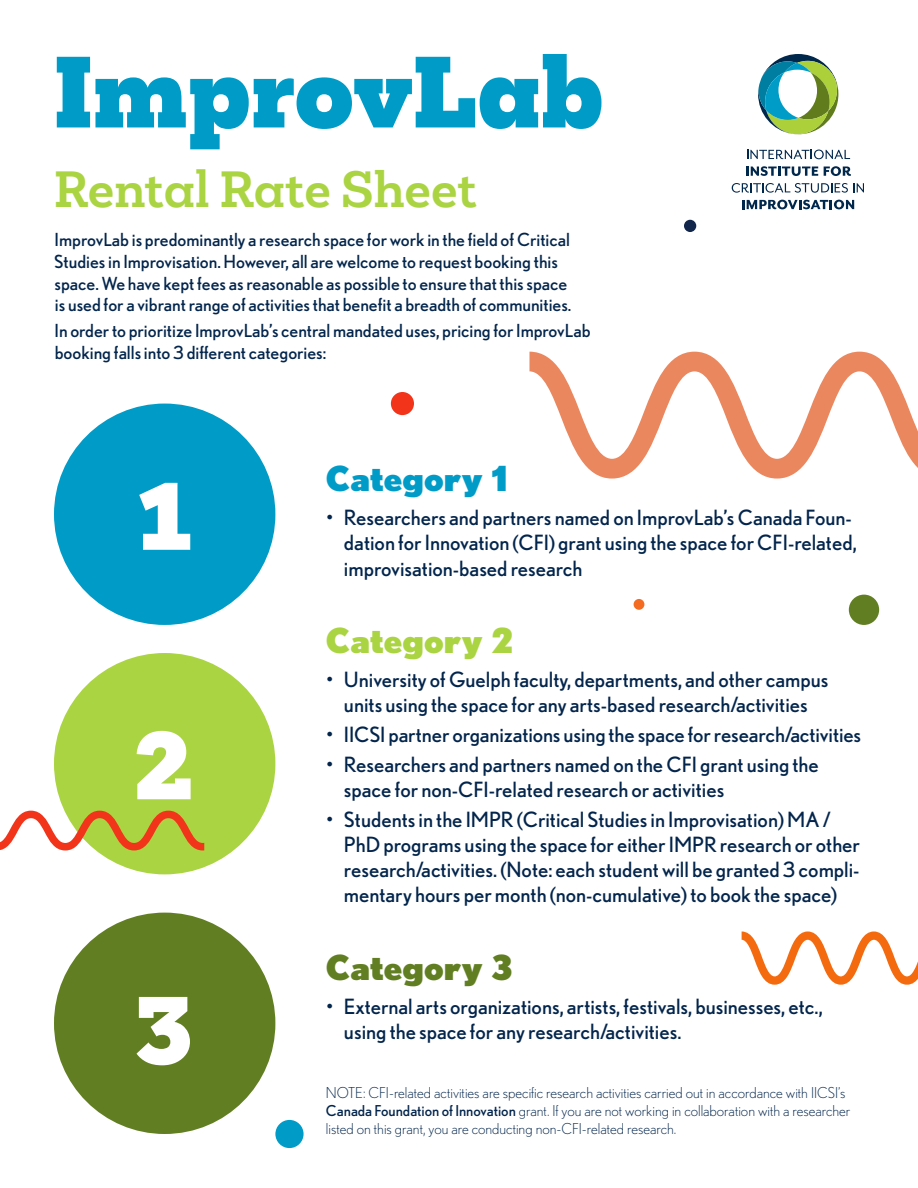
<style>
.page{position:relative;width:918px;height:1188px;background:#fff}
.page>*{position:absolute;margin:0;border:0;box-sizing:border-box;transform-origin:0 0}
.t1{font:900 93px "Mokoko";color:#009cc7}
.t2{font:900 90px "Mokoko";color:#fff}
.t3{font:700 46.5px "Mokoko";letter-spacing:-.005em;color:#abd442}
.t4{font:900 34.5px "Nobel";color:#009cc7}
.t5{font:900 34.5px "Nobel";color:#abd442}
.t6{font:900 34.5px "Nobel";color:#617f22}
.t7{font:21px/25.2px "Nobel";color:#03254c}
.t8{font:18px/21.6px "Nobel";color:#03254c}
.t9{font:300 15px/18px "Nobel";color:#03254c}
.s1{font-weight:400}
</style>
<div class="page">
<svg style="left:529px;top:352px;width:389px;height:127px"></svg>
<div style="left:54px;top:404px;width:221px;height:221px;background:#009cc7;border-radius:50%"></div>
<div style="left:54px;top:653px;width:221px;height:221px;background:#abd442;border-radius:50%"></div>
<div style="left:54px;top:913px;width:221px;height:221px;background:#617f22;border-radius:50%"></div>
<div style="left:275px;top:1120px;width:29px;height:28px;background:#009cc7;border-radius:50%"></div>
<div style="left:634px;top:599px;width:10px;height:11px;background:#f36c21;border-radius:50%"></div>
<div style="left:849px;top:595px;width:30px;height:30px;background:#617f22;border-radius:50%"></div>
<div style="left:684px;top:220px;width:12px;height:12px;background:#12264b;border-radius:50%"></div>
<svg style="left:0;top:811px;width:204px;height:39px"></svg>
<div style="left:391px;top:392px;width:23px;height:23px;background:#f2341a;border-radius:50%"></div>
<svg style="left:742px;top:932px;width:176px;height:53px"></svg>
<svg style="left:758px;top:54px;width:80px;height:80px"></svg>
<svg style="left:747px;top:150px;width:103px;height:9px"></svg>
<svg style="left:746px;top:166px;width:72px;height:10px"></svg>
<svg style="left:824px;top:166px;width:27px;height:10px"></svg>
<svg style="left:732px;top:183px;width:132px;height:10px"></svg>
<svg style="left:742px;top:200px;width:112px;height:9px"></svg>
<p class="t1" style="left:54px;top:30px;width:551px">ImprovLab</p>
<p class="t3" style="left:54px;top:158px;width:425px">Rental Rate Sheet</p>
<p class="t8" style="left:54px;top:229px;width:519px">ImprovLab is predominantly a research space for work in the field of Critical Studies in Improvisation. However, all are welcome to request booking this space. We have kept fees as reasonable as possible to ensure that this space is used for a vibrant range of activities that benefit a breadth of communities.</p>
<p class="t8" style="left:55px;top:320px;width:537px">In order to prioritize ImprovLab’s central mandated uses, pricing for ImprovLab booking falls into 3 different categories:</p>
<p class="t2" style="left:134px;top:455px;width:64px">1</p>
<p class="t2" style="left:134px;top:705px;width:64px">2</p>
<p class="t2" style="left:134px;top:969px;width:64px">3</p>
<p class="t4" style="left:326px;top:458px;width:183px">Category 1</p>
<p class="t7" style="left:344px;top:505px;width:514px;text-indent:-18px">• Researchers and partners named on ImprovLab’s Canada Foun&shy;dation for Innovation (CFI) grant using the space for CFI-related, improvisation-based research</p>
<p class="t5" style="left:326px;top:620px;width:189px">Category 2</p>
<p class="t7" style="left:326px;top:667px;width:504px;text-align:center">• University of Guelph faculty, departments, and other campus units using the space for any arts-based research/activities</p>
<p class="t7" style="left:326px;top:722px;width:537px">• IICSI partner organizations using the space for research/activities</p>
<p class="t7" style="left:344px;top:751px;width:476px;text-indent:-18px">• Researchers and partners named on the CFI grant using the space for non-CFI-related research or activities</p>
<p class="t7" style="left:344px;top:806px;width:518px;text-indent:-18px">• Students in the IMPR (Critical Studies in Improvisation) MA / PhD programs using the space for either IMPR research or other research/activities. (Note: each student will be granted 3 compli&shy;mentary hours per month (non-cumulative) to book the space)</p>
<p class="t6" style="left:326px;top:946px;width:188px">Category 3</p>
<p class="t7" style="left:344px;top:994px;width:480px;text-indent:-18px">• External arts organizations, artists, festivals, businesses, etc., using the space for any research/activities.</p>
<p class="t9" style="left:326px;top:1083px;width:526px">NOTE: CFI-related activities are specific research activities carried out in accordance with IICSI’s<br><span class="s1">Canada Foundation of Innovation</span> grant. If you are not working in collaboration with a researcher listed on this grant, you are conducting non-CFI-related research.</p>
</div>
